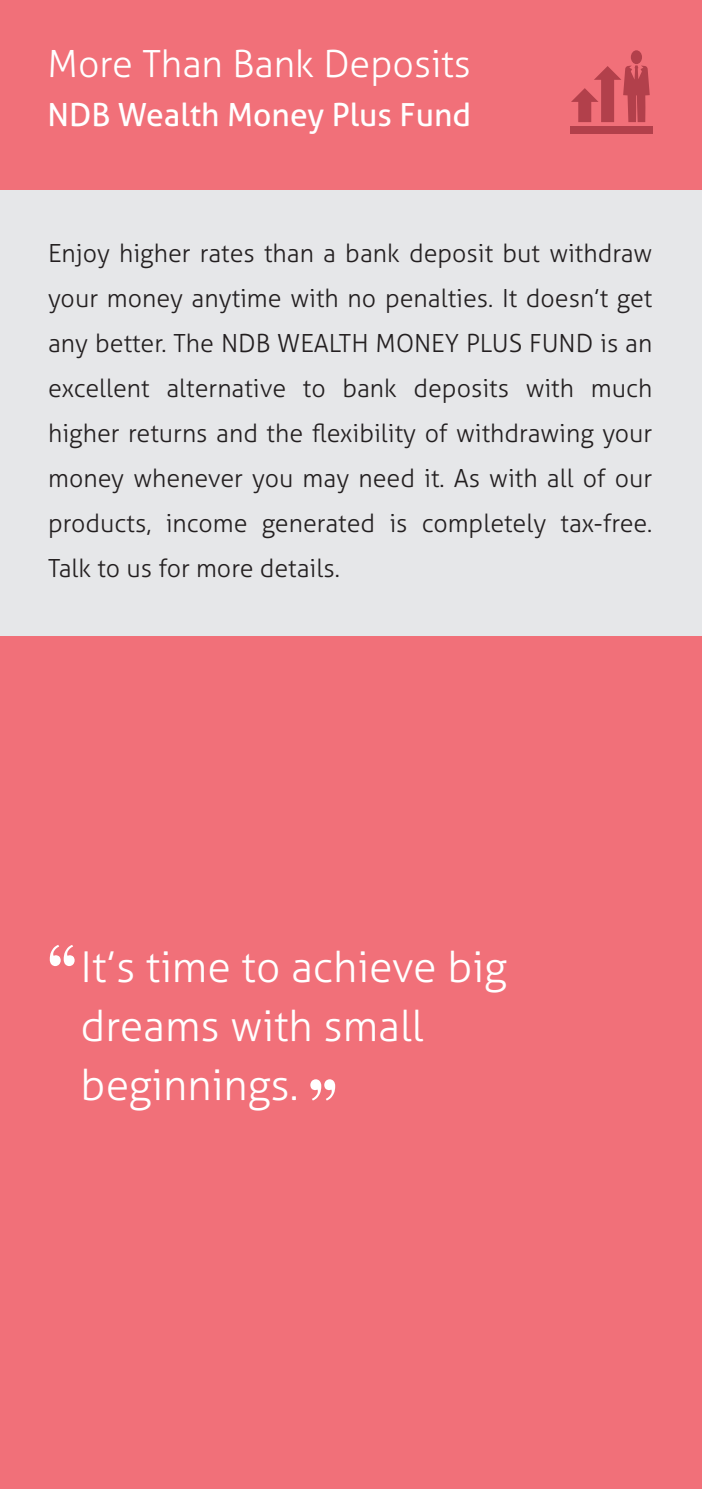
<style>
.page{position:relative;width:702px;height:1489px;background:#fff}
.page>*{position:absolute;margin:0;border:0;box-sizing:border-box;transform-origin:0 0}
.t1{font:300 42.5px/59px "Aller";color:#fff}
.t2{font:300 37.5px "Aller";color:#fff}
.t3{font:31.75px "Aller";color:#fff}
.t4{font:300 25px/45px "Aller";color:#231f20;text-align:justify}
</style>
<div class="page">
<div style="left:0;top:0;width:702px;height:1488px;background:#f17079"></div>
<div style="left:0;top:0;width:702px;height:635px;background:#e6e7e9"></div>
<div style="left:0;top:0;width:702px;height:189px;background:#f17079"></div>
<svg style="left:310px;top:1079px;width:25px;height:21px"></svg>
<svg style="left:50px;top:945px;width:25px;height:21px"></svg>
<div style="left:570px;top:126px;width:83px;height:8px;background:#b2404b"></div>
<div style="left:630px;top:50px;width:12px;height:14px;background:#b2404b;border-radius:50%"></div>
<svg style="left:571px;top:65px;width:78px;height:57px"></svg>
<h2 class="t2" style="left:48px;top:41px;width:425px">More Than Bank Deposits</h2>
<p class="t3" style="left:48px;top:96px;width:425px">NDB Wealth Money Plus Fund</p>
<p class="t4" style="left:48px;top:230px;width:605px">Enjoy higher rates than a bank deposit but withdraw your money anytime with no penalties. It doesn’t get any better. The NDB WEALTH MONEY PLUS FUND is an excellent alternative to bank deposits with much higher returns and the flexibility of withdrawing your money whenever you may need it. As with all of our products, income generated is completely tax-free.<br>Talk to us for more details.</p>
<h1 class="t1" style="left:81px;top:937px;width:427px">It’s time to achieve big dreams with small beginnings.</h1>
</div>
